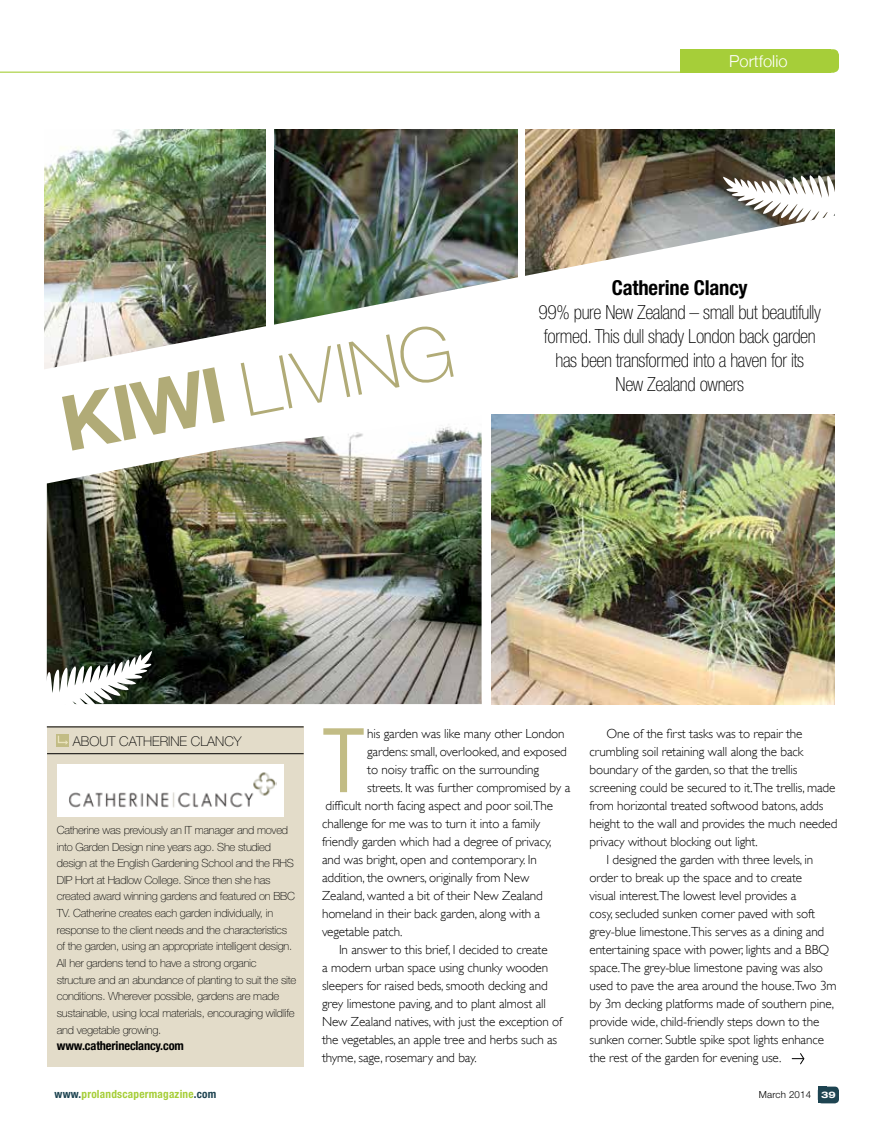
<style>
.page{position:relative;width:893px;height:1127px;background:#fff}
.page>*{position:absolute;margin:0;border:0;box-sizing:border-box;transform-origin:0 0}
.t1{font:condensed 85.2px "Helvetica";color:#c2bc85}
.t2{font:100 75px "Helvetica Neue";color:#b1ab77}
.t3{font:700 condensed 20.7px "Helvetica Neue LT Std";letter-spacing:-.01em;color:#000}
.t4{font:100 condensed 19.5px/24px "Helvetica Neue LT Std";letter-spacing:-.02em;color:#000;text-align:center}
.t5{font:300 16.5px "Helvetica Neue";color:#fff}
.t6{font:100 13.5px "Helvetica Neue";color:#000}
.t7{font:300 13.2px "Gill Sans";letter-spacing:-.01em;color:#000}
.t8{font:700 condensed 12.3px "Helvetica Neue";letter-spacing:-.01em;color:#000}
.t9{font:100 11.25px/16.6px "Helvetica Neue";letter-spacing:-.02em;color:#000}
.t10{font:700 condensed 11.25px "Helvetica Neue LT Std";letter-spacing:.02em;color:#a6ce39}
.t11{font:300 9.75px "Helvetica Neue LT Std";letter-spacing:.02em;color:#000}
.s1{font-family:"Helvetica Neue LT Std";font-weight:700;font-size:76.5px}
.s2{color:#1e4451}
.s3{font-weight:700;font-stretch:expanded;font-size:9px;color:#fff}
</style>
<div class="page">
<div style="left:818px;top:1086px;width:21px;height:17px;background:#1e4451;border-radius:4px"></div>
<hr style="left:0;top:72px;width:831px;height:1px;background:#a6ce39">
<div style="left:809px;top:49px;width:30px;height:24px;background:#a6ce39;border-radius:6px"></div>
<div style="left:680px;top:49px;width:133px;height:23px;background:#a6ce39"></div>
<svg style="left:792px;top:1053px;width:13px;height:12px"></svg>
<img style="left:274px;top:130px;width:244px;height:74px">
<img style="left:525px;top:130px;width:309px;height:74px">
<img style="left:491px;top:492px;width:343px;height:212px">
<img style="left:47px;top:492px;width:435px;height:212px">
<img style="left:44px;top:130px;width:222px;height:74px">
<img style="left:44px;top:204px;width:791px;height:288px">
<div style="left:455px;top:294px;width:391px;height:116px;background:#fff"></div>
<div style="left:47px;top:726px;width:257px;height:341px;background:#e3dcc9"></div>
<div style="left:57px;top:734px;width:12px;height:12px;background:#c2bc85"></div>
<svg style="left:58px;top:736px;width:10px;height:9px"></svg>
<div style="left:57px;top:764px;width:227px;height:52px;background:#fff"></div>
<img style="left:69px;top:772px;width:207px;height:36px">
<hr style="left:47px;top:753px;width:257px;height:1px;background:#000">
<hr style="left:47px;top:727px;width:257px;height:1px;background:#000">
<svg style="left:46px;top:651px;width:106px;height:54px"></svg>
<svg style="left:723px;top:175px;width:112px;height:58px"></svg>
<h2 class="t2" style="left:54px;top:383px;width:399px;rotate:-11deg"><span class="s1">KIWI</span> LIVING</h2>
<p class="t5" style="left:729px;top:48px;width:60px">Portfolio</p>
<h3 class="t3" style="left:612px;top:275px;width:137px">Catherine Clancy</h3>
<h3 class="t4" style="left:539px;top:300px;width:284px">99% pure New Zealand – small but beautifully formed. This dull shady London back garden has been transformed into a haven for its<br>New Zealand owners</h3>
<p class="t6" style="left:73px;top:734px;width:170px">ABOUT CATHERINE CLANCY</p>
<p class="t9" style="left:57px;top:821px;width:241px">Catherine was previously an IT manager and moved into Garden Design nine years ago. She studied design at the English Gardening School and the RHS DIP Hort at Hadlow College. Since then she has created award winning gardens and featured on BBC TV. Catherine creates each garden individually, in response to the client needs and the characteristics of the garden, using an appropriate intelligent design.<br>All her gardens tend to have a strong organic structure and an abundance of planting to suit the site conditions. Wherever possible, gardens are made sustainable, using local materials, encouraging wildlife and vegetable growing.</p>
<p class="t8" style="left:57px;top:1036px;width:129px">www.catherineclancy.com</p>
<h1 class="t1" style="left:322px;top:706px;width:44px">T</h1>
<p class="t7" style="left:367px;top:726px;width:199px">his garden was like many other London</p>
<p class="t7" style="left:367px;top:744px;width:201px">gardens: small, overlooked, and exposed</p>
<p class="t7" style="left:367px;top:762px;width:173px">to noisy traffic on the surrounding</p>
<p class="t7" style="left:367px;top:780px;width:205px">streets. It was further compromised by a</p>
<p class="t7" style="left:326px;top:798px;width:229px">difficult north facing aspect and poor soil.The</p>
<p class="t7" style="left:322px;top:816px;width:220px">challenge for me was to turn it into a family</p>
<p class="t7" style="left:322px;top:834px;width:231px">friendly garden which had a degree of privacy,</p>
<p class="t7" style="left:322px;top:852px;width:216px">and was bright, open and contemporary. In</p>
<p class="t7" style="left:322px;top:870px;width:209px">addition, the owners, originally from New</p>
<p class="t7" style="left:322px;top:888px;width:222px">Zealand, wanted a bit of their New Zealand</p>
<p class="t7" style="left:322px;top:906px;width:220px">homeland in their back garden, along with a</p>
<p class="t7" style="left:322px;top:924px;width:82px">vegetable patch.</p>
<p class="t7" style="left:339px;top:942px;width:210px">In answer to this brief, I decided to create</p>
<p class="t7" style="left:322px;top:960px;width:228px">a modern urban space using chunky wooden</p>
<p class="t7" style="left:322px;top:978px;width:227px">sleepers for raised beds, smooth decking and</p>
<p class="t7" style="left:322px;top:996px;width:225px">grey limestone paving, and to plant almost all</p>
<p class="t7" style="left:322px;top:1014px;width:242px">New Zealand natives, with just the exception of</p>
<p class="t7" style="left:322px;top:1032px;width:237px">the vegetables, an apple tree and herbs such as</p>
<p class="t7" style="left:322px;top:1050px;width:156px">thyme, sage, rosemary and bay.</p>
<p class="t7" style="left:606px;top:726px;width:198px">One of the first tasks was to repair the</p>
<p class="t7" style="left:589px;top:744px;width:216px">crumbling soil retaining wall along the back</p>
<p class="t7" style="left:589px;top:762px;width:210px">boundary of the garden, so that the trellis</p>
<p class="t7" style="left:589px;top:780px;width:247px">screening could be secured to it.The trellis, made</p>
<p class="t7" style="left:589px;top:798px;width:235px">from horizontal treated softwood batons, adds</p>
<p class="t7" style="left:589px;top:816px;width:249px">height to the wall and provides the much needed</p>
<p class="t7" style="left:589px;top:834px;width:170px">privacy without blocking out light.</p>
<p class="t7" style="left:606px;top:852px;width:208px">I designed the garden with three levels, in</p>
<p class="t7" style="left:589px;top:870px;width:214px">order to break up the space and to create</p>
<p class="t7" style="left:589px;top:888px;width:209px">visual interest.The lowest level provides a</p>
<p class="t7" style="left:589px;top:906px;width:227px">cosy, secluded sunken corner paved with soft</p>
<p class="t7" style="left:589px;top:924px;width:236px">grey-blue limestone.This serves as a dining and</p>
<p class="t7" style="left:589px;top:942px;width:241px">entertaining space with power, lights and a BBQ</p>
<p class="t7" style="left:589px;top:960px;width:235px">space.The grey-blue limestone paving was also</p>
<p class="t7" style="left:589px;top:978px;width:249px">used to pave the area around the house.Two 3m</p>
<p class="t7" style="left:589px;top:996px;width:246px">by 3m decking platforms made of southern pine,</p>
<p class="t7" style="left:589px;top:1014px;width:231px">provide wide, child-friendly steps down to the</p>
<p class="t7" style="left:589px;top:1032px;width:236px">sunken corner. Subtle spike spot lights enhance</p>
<p class="t7" style="left:589px;top:1050px;width:193px">the rest of the garden for evening use.</p>
<p class="t10" style="left:55px;top:1087px;width:163px"><span class="s2">www.</span>prolandscapermagazine<span class="s2">.com</span></p>
<p class="t11" style="left:759px;top:1089px;width:79px">March 2014 <span class="s3">39</span></p>
</div>
